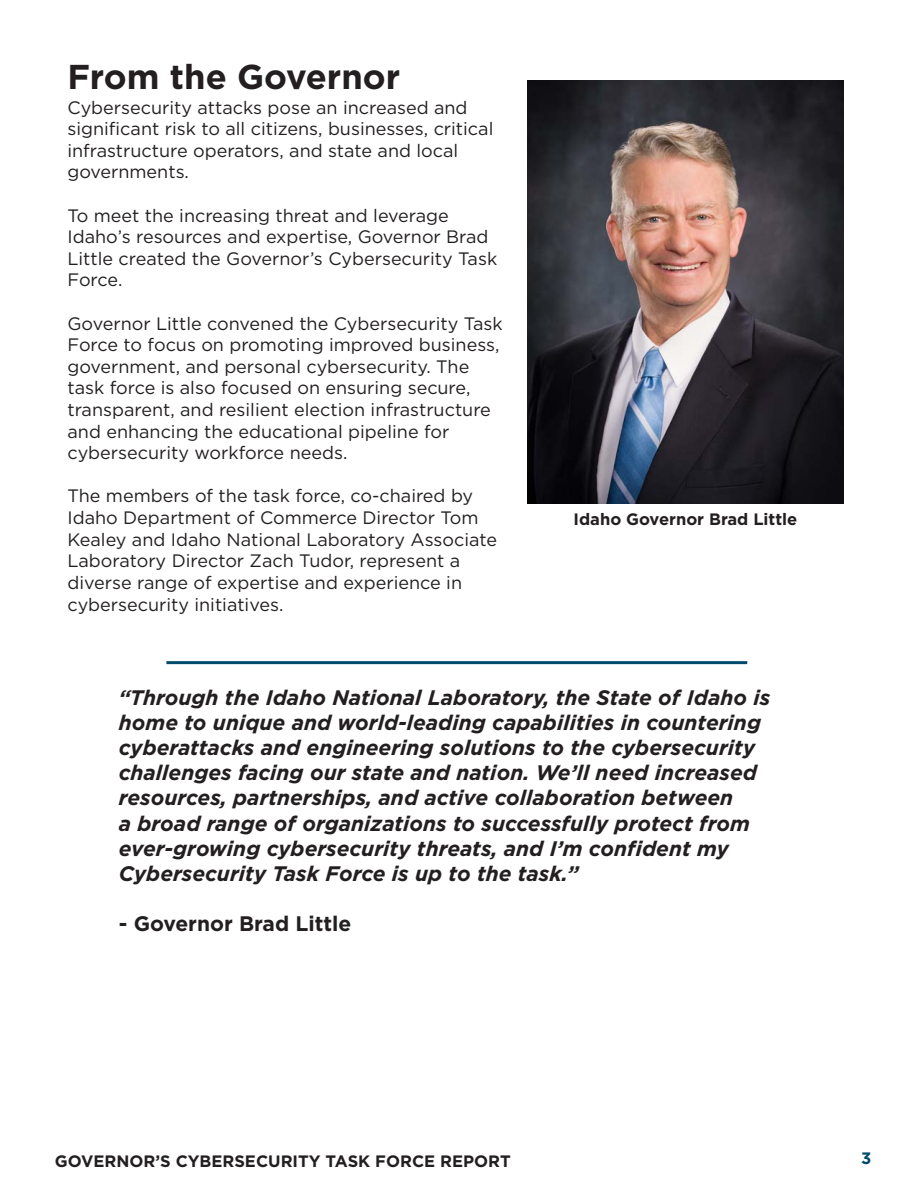
<style>
.page{position:relative;width:918px;height:1188px;background:#fff}
.page>*{position:absolute;margin:0;border:0;box-sizing:border-box;transform-origin:0 0}
.t1{font:700 34.5px "Gotham";color:#231f20}
.t2{font:italic 700 21px/25.2px "Gotham";color:#231f20}
.t3{font:700 21px "Gotham";color:#231f20}
.t4{font:18px/21.6px "Gotham";color:#231f20}
.t5{font:700 16.5px "Gotham";color:#231f20}
.t6{font:700 16.5px "Gotham";color:#004b6c}
</style>
<div class="page">
<img style="left:527px;top:80px;width:317px;height:424px">
<hr style="left:166px;top:661px;width:581px;height:3px;background:#004b6c">
<p class="t1" style="left:67px;top:53px;width:334px">From the Governor</p>
<p class="t4" style="left:68px;top:96px;width:427px">Cybersecurity attacks pose an increased and significant risk to all citizens, businesses, critical infrastructure operators, and state and local governments.</p>
<p class="t4" style="left:68px;top:204px;width:431px">To meet the increasing threat and leverage<br>Idaho’s resources and expertise, Governor Brad<br>Little created the Governor’s Cybersecurity Task</p>
<p class="t4" style="left:68px;top:269px;width:56px">Force.</p>
<p class="t4" style="left:68px;top:312px;width:437px">Governor Little convened the Cybersecurity Task Force to focus on promoting improved business, government, and personal cybersecurity. The task force is also focused on ensuring secure, transparent, and resilient election infrastructure and enhancing the educational pipeline for cybersecurity workforce needs.</p>
<p class="t4" style="left:68px;top:485px;width:431px">The members of the task force, co-chaired by Idaho Department of Commerce Director Tom Kealey and Idaho National Laboratory Associate Laboratory Director Zach Tudor, represent a diverse range of expertise and experience in cybersecurity initiatives.</p>
<p class="t5" style="left:574px;top:508px;width:225px">Idaho Governor Brad Little</p>
<p class="t2" style="left:119px;top:684px;width:653px">“Through the Idaho National Laboratory, the State of Idaho is home to unique and world-leading capabilities in countering cyberattacks and engineering solutions to the cybersecurity challenges facing our state and nation. We’ll need increased resources, partnerships, and active collaboration between<br>a broad range of organizations to successfully protect from ever-growing cybersecurity threats, and I’m confident my Cybersecurity Task Force is up to the task.”</p>
<p class="t3" style="left:119px;top:910px;width:234px">- Governor Brad Little</p>
<p class="t5" style="left:55px;top:1150px;width:457px">GOVERNOR’S CYBERSECURITY TASK FORCE REPORT</p>
<p class="t6" style="left:861px;top:1147px;width:12px">3</p>
</div>
